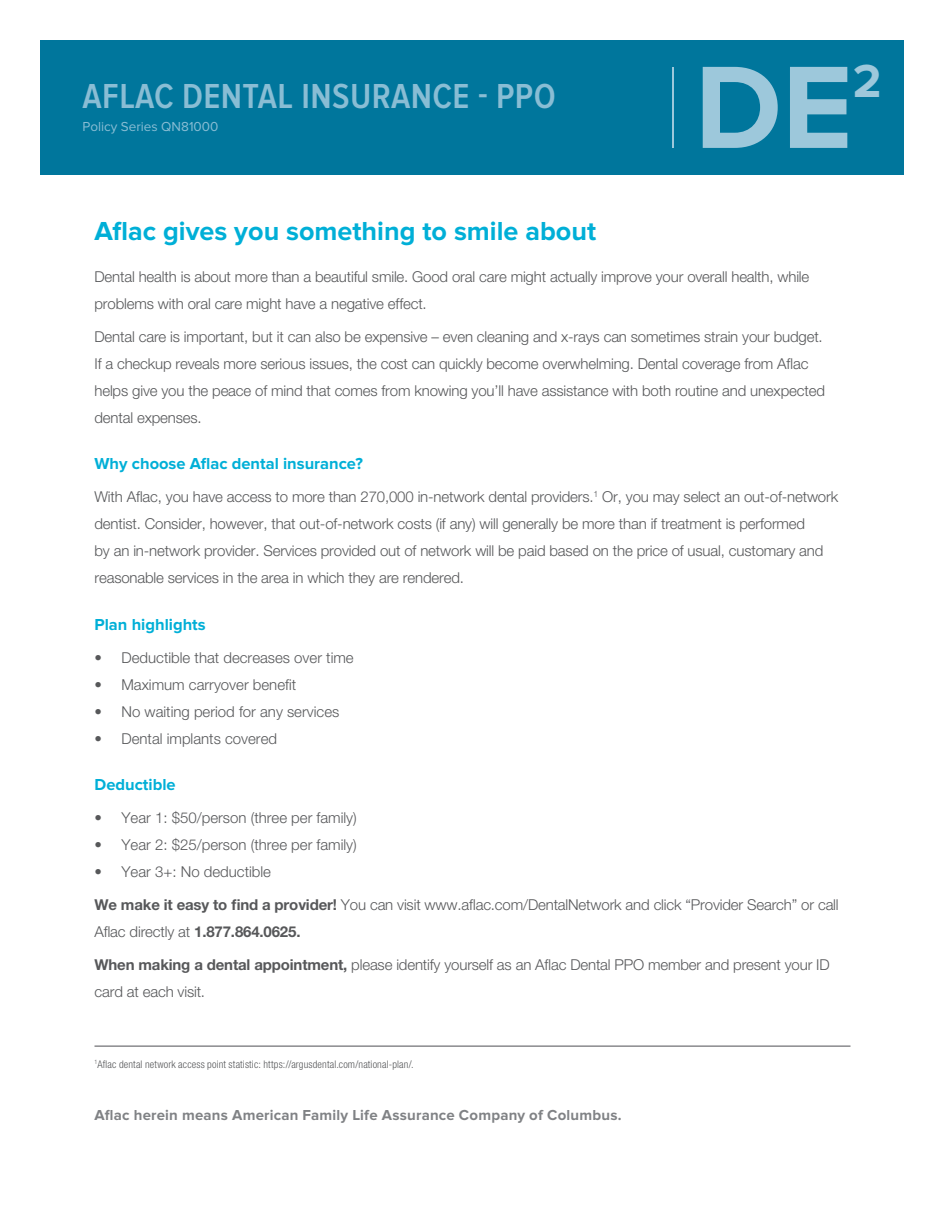
<style>
.page{position:relative;width:945px;height:1215px;background:#fff}
.page>*{position:absolute;margin:0;border:0;box-sizing:border-box;transform-origin:0 0}
.t1{font:700 121.5px "Proxima Nova";color:#9dc8db}
.t2{font:700 48px "Proxima Nova";color:#9dc8db}
.t3{font:600 36px "Proxima Nova Cond";letter-spacing:.01em;color:#89bdd4}
.t4{font:700 27px "Proxima Nova";color:#00afd7}
.t5{font:700 16.5px "Proxima Nova";color:#00afd7}
.t6{font:300 15px/27px "Helvetica Neue CELT";letter-spacing:-.01em;color:#57585a}
.t7{font:700 15px "Proxima Nova";letter-spacing:.015em;color:#808285}
.t8{font:13.5px "Proxima Nova";color:#89bdd4}
.t9{font:300 condensed 10.5px "Helvetica Neue LTCE";letter-spacing:.015em;color:#57585a}
.s1{font-weight:700}
</style>
<div class="page">
<hr style="left:94px;top:1046px;width:756px;height:1px;background:#636366">
<div style="left:40px;top:40px;width:864px;height:136px;background:#00769c"></div>
<hr style="left:672px;top:68px;width:1px;height:80px;background:#9dc8db">
<h3 class="t3" style="left:83px;top:76px;width:475px">AFLAC DENTAL INSURANCE - PPO</h3>
<p class="t8" style="left:83px;top:118px;width:137px">Policy Series QN81000</p>
<h1 class="t1" style="left:695px;top:37px;width:160px">DE</h1>
<h2 class="t2" style="left:853px;top:53px;width:30px">2</h2>
<h3 class="t4" style="left:94px;top:215px;width:503px">Aflac gives you something to smile about</h3>
<p class="t6" style="left:94px;top:263px;width:716px">Dental health is about more than a beautiful smile. Good oral care might actually improve your overall health, while problems with oral care might have a negative effect.</p>
<p class="t6" style="left:94px;top:323px;width:732px">Dental care is important, but it can also be expensive – even cleaning and x-rays can sometimes strain your budget.<br>If a checkup reveals more serious issues, the cost can quickly become overwhelming. Dental coverage from Aflac helps give you the peace of mind that comes from knowing you’ll have assistance with both routine and unexpected dental expenses.</p>
<p class="t5" style="left:94px;top:454px;width:270px">Why choose Aflac dental insurance?</p>
<p class="t6" style="left:94px;top:484px;width:745px">With Aflac, you have access to more than 270,000 in-network dental providers.<sup>1</sup> Or, you may select an out-of-network dentist. Consider, however, that out-of-network costs (if any) will generally be more than if treatment is performed<br>by an in-network provider. Services provided out of network will be paid based on the price of usual, customary and reasonable services in the area in which they are rendered.</p>
<p class="t5" style="left:94px;top:615px;width:113px">Plan highlights</p>
<p class="t6" style="left:94px;top:644px;width:261px">• Deductible that decreases over time</p>
<p class="t6" style="left:94px;top:671px;width:203px">• Maximum carryover benefit</p>
<p class="t6" style="left:94px;top:698px;width:246px">• No waiting period for any services</p>
<p class="t6" style="left:94px;top:725px;width:184px">• Dental implants covered</p>
<p class="t5" style="left:94px;top:775px;width:83px">Deductible</p>
<p class="t6" style="left:94px;top:805px;width:264px">• Year 1: $50/person (three per family)</p>
<p class="t6" style="left:94px;top:832px;width:264px">• Year 2: $25/person (three per family)</p>
<p class="t6" style="left:94px;top:859px;width:178px">• Year 3+: No deductible</p>
<p class="t6" style="left:94px;top:892px;width:746px"><span class="s1">We make it easy to find a provider!</span> You can visit www.aflac.com/DentalNetwork and click “Provider Search” or call<br>Aflac directly at <span class="s1">1.877.864.0625.</span></p>
<p class="t6" style="left:94px;top:952px;width:737px"><span class="s1">When making a dental appointment,</span> please identify yourself as an Aflac Dental PPO member and present your ID card at each visit.</p>
<p class="t9" style="left:94px;top:1058px;width:321px"><sup>1</sup>Aflac dental network access point statistic: https://argusdental.com/national-plan/.</p>
<p class="t7" style="left:94px;top:1107px;width:529px">Aflac herein means American Family Life Assurance Company of Columbus.</p>
</div>
